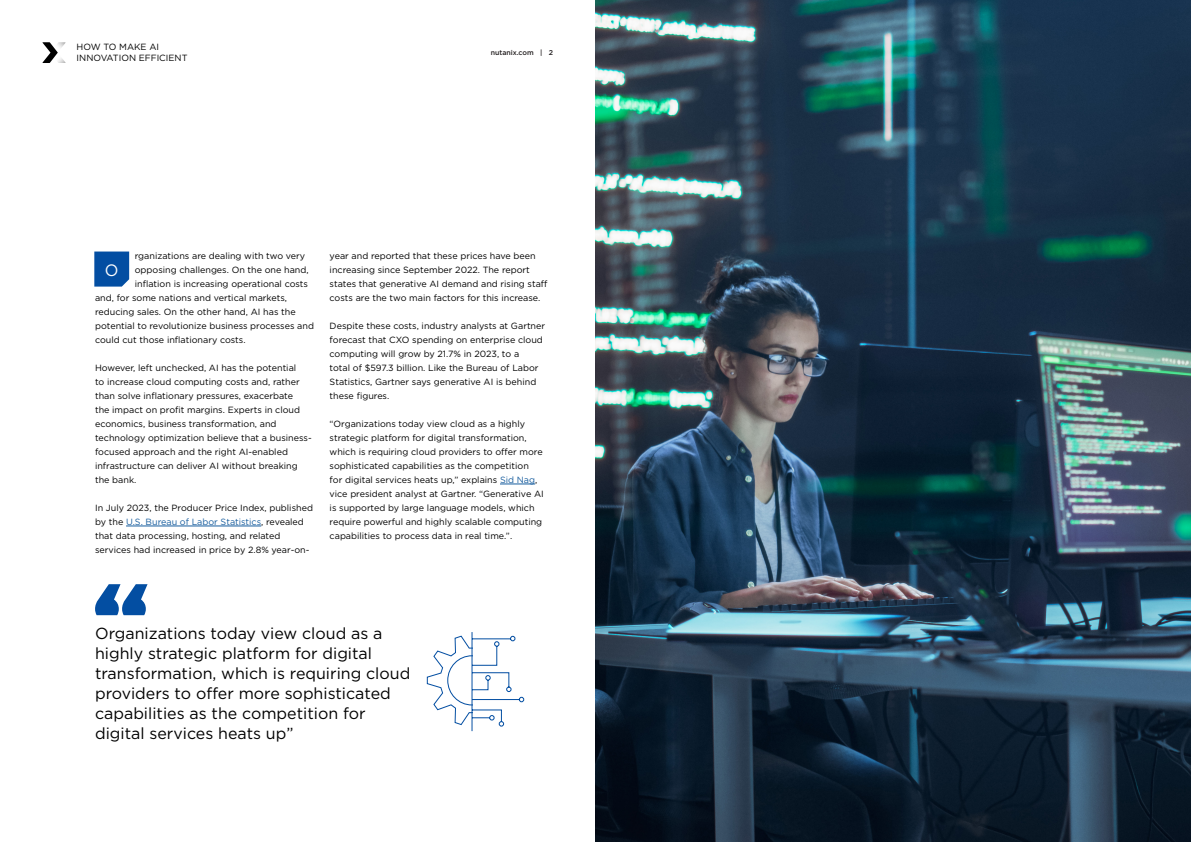
<style>
.page{position:relative;width:1191px;height:842px;background:#fff}
.page>*{position:absolute;margin:0;border:0;box-sizing:border-box;transform-origin:0 0}
.t1{font:16.4px "Gotham";color:#fff}
.t2{font:16px/20px "Gotham";color:#000}
.t3{font:9px/14px "Gotham";color:#000}
.t4{font:9px/10.8px "Gotham";color:#000001}
.t5{font:500 7px "Gotham";color:#231f20}
.s1{color:#175d9e}
</style>
<div class="page">
<svg style="left:43px;top:42px;width:23px;height:21px"></svg>
<img style="left:595px;top:0;width:596px;height:842px">
<hr style="left:126px;top:526px;width:135px;height:1px;background:#175d9e">
<hr style="left:500px;top:484px;width:35px;height:1px;background:#175d9e">
<svg style="left:426px;top:632px;width:98px;height:100px"></svg>
<svg style="left:94px;top:252px;width:35px;height:35px"></svg>
<div style="left:105px;top:262px;width:14px;height:14px;background:#034ea2"></div>
<svg style="left:95px;top:584px;width:53px;height:31px"></svg>
<p class="t4" style="left:77px;top:41px;width:112px">HOW TO MAKE AI<br>INNOVATION EFFICIENT</p>
<p class="t5" style="left:491px;top:48px;width:64px">nutanix.com | 2</p>
<p class="t3" style="left:135px;top:248px;width:172px">rganizations are dealing with two very</p>
<p class="t3" style="left:135px;top:262px;width:175px">opposing challenges. On the one hand,</p>
<p class="t3" style="left:135px;top:276px;width:175px">inflation is increasing operational costs</p>
<p class="t3" style="left:95px;top:290px;width:193px">and, for some nations and vertical markets,</p>
<p class="t3" style="left:95px;top:304px;width:202px">reducing sales. On the other hand, AI has the</p>
<p class="t3" style="left:95px;top:318px;width:220px">potential to revolutionize business processes and</p>
<p class="t3" style="left:95px;top:332px;width:152px">could cut those inflationary costs.</p>
<p class="t3" style="left:95px;top:360px;width:218px">However, left unchecked, AI has the potential<br>to increase cloud computing costs and, rather than solve inflationary pressures, exacerbate<br>the impact on profit margins. Experts in cloud economics, business transformation, and technology optimization believe that a business&shy;focused approach and the right AI-enabled infrastructure can deliver AI without breaking the bank.</p>
<p class="t3" style="left:95px;top:500px;width:219px">In July 2023, the Producer Price Index, published by the <span class="s1">U.S. Bureau of Labor Statistics</span>, revealed that data processing, hosting, and related services had increased in price by 2.8% year-on-</p>
<p class="t1" style="left:105px;top:259px;width:15px">O</p>
<p class="t3" style="left:330px;top:248px;width:219px">year and reported that these prices have been increasing since September 2022. The report states that generative AI demand and rising staff costs are the two main factors for this increase.</p>
<p class="t3" style="left:330px;top:318px;width:217px">Despite these costs, industry analysts at Gartner forecast that CXO spending on enterprise cloud computing will grow by 21.7% in 2023, to a<br>total of $597.3 billion. Like the Bureau of Labor Statistics, Gartner says generative AI is behind these figures.</p>
<p class="t3" style="left:330px;top:416px;width:216px">“Organizations today view cloud as a highly strategic platform for digital transformation, which is requiring cloud providers to offer more sophisticated capabilities as the competition for digital services heats up,” explains <span class="s1">Sid Nag</span>, vice president analyst at Gartner. “Generative AI is supported by large language models, which require powerful and highly scalable computing capabilities to process data in real time.”.</p>
<p class="t2" style="left:95px;top:623px;width:317px">Organizations today view cloud as a highly strategic platform for digital transformation, which is requiring cloud providers to offer more sophisticated capabilities as the competition for digital services heats up”</p>
</div>
